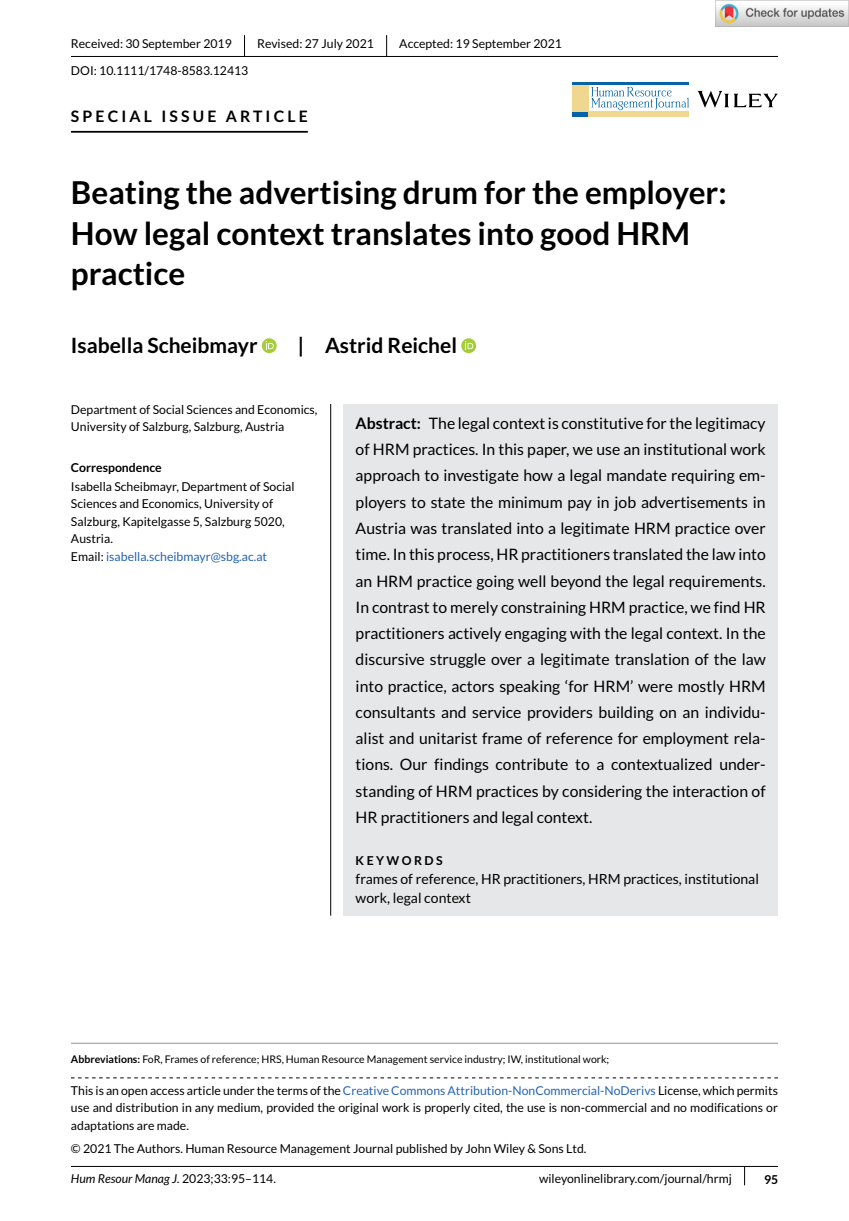
<style>
.page{position:relative;width:849px;height:1221px;background:#fff}
.page>*{position:absolute;margin:0;border:0;box-sizing:border-box;transform-origin:0 0}
.t1{font:700 31.5px/40.2px "Lato";color:#000}
.t2{font:700 21px "Lato";color:#000}
.t3{font:15.75px/26.2px "Lato";color:#000;text-align:justify}
.t4{font:700 15.75px "Lato";letter-spacing:.2em;color:#000}
.t5{font:14px/19.2px "Lato";color:#000}
.t6{font:12.25px/17.5px "Lato";color:#000}
.t7{font:italic 12.25px "Lato";color:#000}
.t8{font:700 12.25px "Lato";color:#000}
.t9{font:700 12.25px "Lato";letter-spacing:.2em;color:#000}
.t10{font:10.5px "Lato";color:#000}
.s1{color:#2564af}
.s2{font-weight:700}
.s3{font-style:normal}
</style>
<div class="page">
<div style="left:343px;top:404px;width:434px;height:511px;background:#e6e7e8"></div>
<hr style="left:71px;top:56px;width:706px;height:1px;background:#000">
<hr style="left:71px;top:131px;width:237px;height:2px;background:#000">
<div style="left:262px;top:338px;width:14px;height:15px;background:#a4cd39;border-radius:50%"></div>
<svg style="left:266px;top:341px;width:8px;height:8px"></svg>
<svg style="left:461px;top:338px;width:15px;height:15px"></svg>
<svg style="left:465px;top:341px;width:8px;height:8px"></svg>
<svg style="left:244px;top:35px;width:1px;height:21px"></svg>
<svg style="left:386px;top:35px;width:1px;height:21px"></svg>
<hr style="left:71px;top:1042px;width:706px;height:1px;background:#939598">
<hr style="left:71px;top:1165px;width:706px;height:1px;background:#000">
<svg style="left:744px;top:1166px;width:1px;height:19px"></svg>
<svg style="left:71px;top:1077px;width:706px;height:1px"></svg>
<svg style="left:588px;top:85px;width:100px;height:27px"></svg>
<svg style="left:591px;top:87px;width:97px;height:23px"></svg>
<hr style="left:572px;top:82px;width:116px;height:3px;background:#0664a6">
<div style="left:572px;top:112px;width:16px;height:5px;background:#0664a6"></div>
<div style="left:588px;top:112px;width:100px;height:5px;background:#efd790"></div>
<div style="left:572px;top:85px;width:16px;height:27px;background:#efd790"></div>
<svg style="left:697px;top:91px;width:80px;height:17px"></svg>
<hr style="left:330px;top:404px;width:1px;height:511px;background:#000">
<img style="left:715px;top:0;width:133px;height:26px">
<p class="t6" style="left:71px;top:35px;width:162px">Received: 30 September 2019</p>
<p class="t6" style="left:257px;top:35px;width:118px">Revised: 27 July 2021</p>
<p class="t6" style="left:399px;top:35px;width:164px">Accepted: 19 September 2021</p>
<p class="t6" style="left:71px;top:61px;width:179px">DOI: 10.1111/1748-8583.12413</p>
<p class="t4" style="left:71px;top:107px;width:238px">SPECIAL ISSUE ARTICLE</p>
<h1 class="t1" style="left:71px;top:172px;width:657px">Beating the advertising drum for the employer:<br>How legal context translates into good HRM practice</h1>
<h2 class="t2" style="left:71px;top:333px;width:188px">Isabella Scheibmayr</h2>
<h2 class="t2" style="left:297px;top:333px;width:161px">| Astrid Reichel</h2>
<p class="t6" style="left:71px;top:400px;width:248px">Department of Social Sciences and Economics,<br>University of Salzburg, Salzburg, Austria</p>
<p class="t8" style="left:71px;top:460px;width:92px">Correspondence</p>
<p class="t6" style="left:71px;top:477px;width:225px">Isabella Scheibmayr, Department of Social Sciences and Economics, University of Salzburg, Kapitelgasse 5, Salzburg 5020, Austria.<br>Email: <span class="s1">isabella.scheibmayr@sbg.ac.at</span></p>
<p class="t3" style="left:355px;top:410px;width:411px"><span class="s2">Abstract:</span> The legal context is constitutive for the legitimacy of HRM practices. In this paper, we use an institutional work approach to investigate how a legal mandate requiring em&shy;ployers to state the minimum pay in job advertisements in Austria was translated into a legitimate HRM practice over time. In this process, HR practitioners translated the law into an HRM practice going well beyond the legal requirements.<br>In contrast to merely constraining HRM practice, we find HR practitioners actively engaging with the legal context. In the discursive struggle over a legitimate translation of the law into practice, actors speaking ‘for HRM’ were mostly HRM consultants and service providers building on an individu&shy;alist and unitarist frame of reference for employment rela&shy;tions. Our findings contribute to a contextualized under&shy;standing of HRM practices by considering the interaction of HR practitioners and legal context.</p>
<p class="t9" style="left:355px;top:853px;width:89px">KEYWORDS</p>
<p class="t5" style="left:355px;top:869px;width:404px">frames of reference, HR practitioners, HRM practices, institutional work, legal context</p>
<p class="t10" style="left:71px;top:1053px;width:539px"><span class="s2">Abbreviations:</span> FoR, Frames of reference; HRS, Human Resource Management service industry; IW, institutional work;</p>
<p class="t6" style="left:71px;top:1081px;width:708px;text-align:justify">This is an open access article under the terms of the <span class="s1">Creative Commons Attribution-NonCommercial-NoDerivs</span> License, which permits use and distribution in any medium, provided the original work is properly cited, the use is non-commercial and no modifications or adaptations are made.</p>
<p class="t6" style="left:71px;top:1139px;width:517px">© 2021 The Authors. Human Resource Management Journal published by John Wiley &amp; Sons Ltd.</p>
<p class="t7" style="left:71px;top:1172px;width:206px">Hum Resour Manag J. <span class="s3">2023;33:95–114.</span></p>
<p class="t6" style="left:539px;top:1170px;width:194px">wileyonlinelibrary.com/journal/hrmj</p>
<p class="t8" style="left:763px;top:1171px;width:16px">95</p>
</div>
